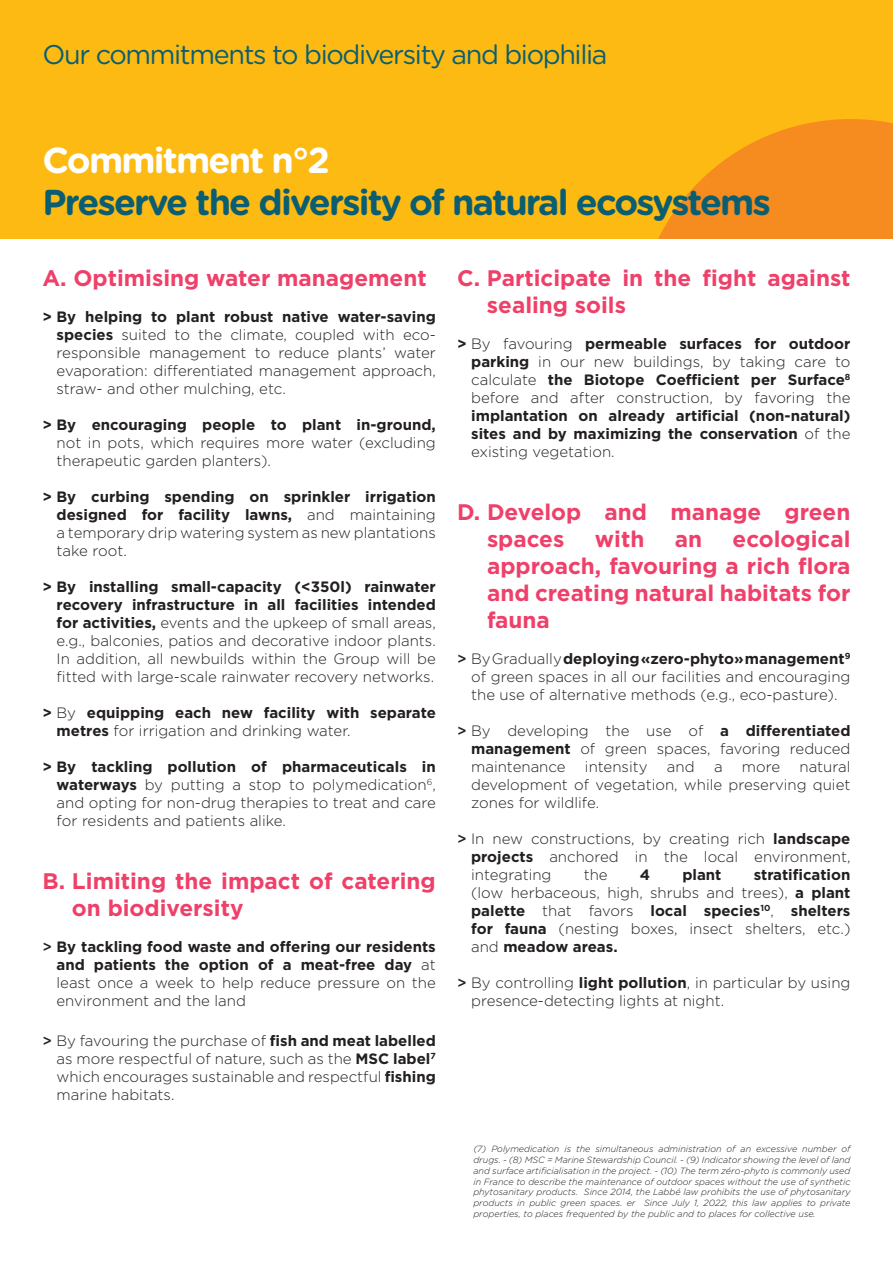
<style>
.page{position:relative;width:893px;height:1263px;background:#fff}
.page>*{position:absolute;margin:0;border:0;box-sizing:border-box;transform-origin:0 0}
.t1{font:700 36px "Gotham Rounded";letter-spacing:-.05em;color:#0b5e71}
.t2{font:700 36px "Gotham Rounded";letter-spacing:-.05em;color:#fff}
.t3{font:27px "Gotham Rounded";letter-spacing:-.05em;color:#0b5e71}
.t4{font:700 22.5px/27px "Gotham";color:#ef406a}
.t5{font:300 15px/18px "Gotham";color:#231f20;text-align:justify}
.t6{font:700 15px/18px "Gotham";color:#231f20;text-align:justify}
.t7{font:italic 300 9px/10.8px "Gotham";color:#231f20;text-align:justify}
.s1{font-weight:700}
.s2{font-weight:300}
.s3{font-weight:500}
</style>
<div class="page">
<div style="left:0;top:0;width:893px;height:238px;background:#fcba13"></div>
<svg style="left:659px;top:119px;width:234px;height:119px"></svg>
<p class="t3" style="left:43px;top:36px;width:566px">Our commitments to biodiversity and biophilia</p>
<p class="t2" style="left:43px;top:134px;width:289px">Commitment n°2</p>
<p class="t1" style="left:43px;top:176px;width:730px">Preserve the diversity of natural ecosystems</p>
<p class="t4" style="left:43px;top:264px;width:386px">A. Optimising water management</p>
<p class="t5" style="left:57px;top:307px;width:381px;text-indent:-14px"><span class="s1">&gt; By helping to plant robust native water-saving species</span> suited to the climate, coupled with eco&shy;responsible management to reduce plants’ water evaporation: differentiated management approach, straw- and other mulching, etc.</p>
<p class="t5" style="left:57px;top:415px;width:381px;text-indent:-14px"><span class="s1">&gt; By encouraging people to plant in-ground, </span>not in pots, which requires more water (excluding therapeutic garden planters).</p>
<p class="t5" style="left:57px;top:487px;width:381px;text-indent:-14px"><span class="s1">&gt; By curbing spending on sprinkler irrigation designed for facility lawns,</span> and maintaining a temporary drip watering system as new plantations take root.</p>
<p class="t5" style="left:57px;top:577px;width:381px;text-indent:-14px"><span class="s1">&gt; By installing small-capacity (&lt;350l) rainwater recovery infrastructure in all facilities intended for activities,</span> events and the upkeep of small areas, e.g., balconies, patios and decorative indoor plants.<br>In addition, all newbuilds within the Group will be fitted with large-scale rainwater recovery networks.</p>
<p class="t6" style="left:57px;top:703px;width:381px;text-indent:-14px">&gt; <span class="s2">By</span> equipping each new facility with separate metres <span class="s2">for irrigation and drinking water.</span></p>
<p class="t5" style="left:57px;top:757px;width:381px;text-indent:-14px"><span class="s1">&gt; By tackling pollution of pharmaceuticals in waterways</span> by putting a stop to polymedication<sup>6</sup>, and opting for non-drug therapies to treat and care for residents and patients alike.</p>
<p class="t4" style="left:72px;top:867px;width:365px;text-indent:-29px">B. Limiting the impact of catering on biodiversity</p>
<p class="t6" style="left:57px;top:937px;width:381px;text-indent:-14px"><span class="s3">&gt;</span> By tackling food waste and offering our residents and patients the option of a meat-free day <span class="s2">at least once a week to help reduce pressure on the environment and the land</span></p>
<p class="t5" style="left:57px;top:1031px;width:381px;text-indent:-14px"><span class="s3">&gt;</span> By favouring the purchase of <span class="s1">fish and meat labelled </span>as more respectful of nature, such as the <span class="s1">MSC label</span><sup>7 </sup>which encourages sustainable and respectful <span class="s1">fishing </span>marine habitats.</p>
<p class="t4" style="left:487px;top:264px;width:365px;text-indent:-30px">C. Participate in the fight against sealing soils</p>
<p class="t6" style="left:471px;top:334px;width:381px;text-indent:-14px">&gt; <span class="s2">By favouring</span> permeable surfaces for outdoor parking <span class="s2">in our new buildings, by taking care to calculate</span> the Biotope Coefficient per Surface<sup>8 </sup><span class="s2">before and after construction, by favoring the </span>implantation on already artificial (non-natural) sites and by maximizing the conservation <span class="s2">of the existing vegetation.</span></p>
<p class="t4" style="left:487px;top:498px;width:365px;text-indent:-30px">D. Develop and manage green spaces</p>
<p class="t4" style="left:487px;top:525px;width:365px;text-align:justify;text-indent:246px">ecological approach, favouring a rich flora and creating natural habitats for fauna</p>
<p class="t5" style="left:471px;top:649px;width:381px;text-indent:-14px"><span class="s3">&gt;</span> By Gradually <span class="s1">deploying «zero-phyto» management</span><sup>9 </sup>of green spaces in all our facilities and encouraging the use of alternative methods (e.g., eco-pasture).</p>
<p class="t5" style="left:471px;top:721px;width:381px;text-indent:-14px"><span class="s3">&gt;</span> By developing the use of <span class="s1">a differentiated management</span> of green spaces, favoring reduced maintenance</p>
<p class="t4" style="left:595px;top:525px;width:51px">with</p>
<p class="t4" style="left:675px;top:525px;width:29px">an</p>
<p class="t5" style="left:471px;top:757px;width:381px;text-indent:328px">natural development of vegetation, while preserving quiet zones for wildlife.</p>
<p class="t5" style="left:471px;top:829px;width:381px;text-indent:-14px"><span class="s3">&gt;</span> In new constructions, by creating rich <span class="s1">landscape projects</span> anchored in the local environment, integrating</p>
<p class="t5" style="left:585px;top:757px;width:64px">intensity</p>
<p class="t5" style="left:667px;top:757px;width:29px">and</p>
<p class="t5" style="left:714px;top:757px;width:10px">a</p>
<p class="t5" style="left:742px;top:757px;width:40px">more</p>
<p class="t5" style="left:471px;top:865px;width:381px;text-indent:283px"><span class="s1">stratification </span>(low herbaceous, high, shrubs and trees), <span class="s1">a plant palette</span> that favors <span class="s1">local species</span><sup>10</sup>, <span class="s1">shelters for fauna</span> (nesting boxes, insect shelters, etc.) and <span class="s1">meadow areas.</span></p>
<p class="t5" style="left:471px;top:973px;width:381px;text-indent:-14px"><span class="s3">&gt;</span> By controlling <span class="s1">light pollution</span>, in particular by using presence-detecting lights at night.</p>
<p class="t5" style="left:584px;top:865px;width:25px">the</p>
<p class="t6" style="left:640px;top:865px;width:12px">4</p>
<p class="t6" style="left:682px;top:865px;width:41px">plant</p>
<p class="t7" style="left:473px;top:1143px;width:379px">(7) Polymedication is the simultaneous administration of an excessive number of drugs. - (8) MSC = Marine Stewardship Council. - (9) Indicator showing the level of land and surface artificialisation in the project. - (10) The term zéro-phyto is commonly used in France to describe the maintenance of outdoor spaces without the use of synthetic phytosanitary products. Since 2014, the Labbé law prohibits the use of phytosanitary products in public green spaces. er Since July 1, 2022, this law applies to private properties, to places frequented by the public and to places for collective use.</p>
</div>
